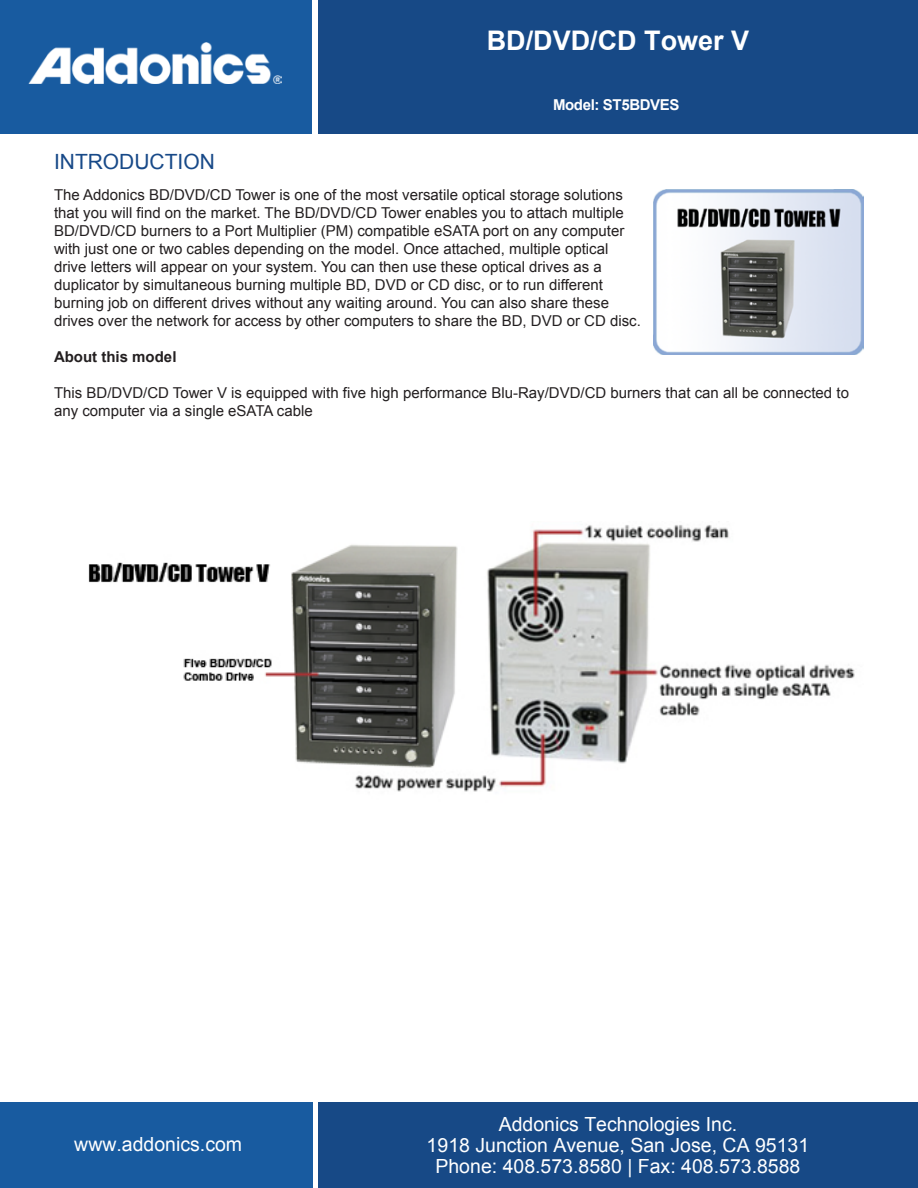
<style>
.page{position:relative;width:918px;height:1188px;background:#fff}
.page>*{position:absolute;margin:0;border:0;box-sizing:border-box;transform-origin:0 0}
.t1{font:700 27px "Arial";color:#fff}
.t2{font:21px "Arial";color:#174988}
.t3{font:19.5px/21px "Arial";color:#fff;text-align:center}
.t4{font:15px/18px "Arial";color:#231f20}
.t5{font:700 15px "Arial";color:#231f20}
.t6{font:700 15px "Arial";letter-spacing:-.025em;color:#fff}
</style>
<div class="page">
<div style="left:0;top:0;width:312px;height:134px;background:#185ba0"></div>
<div style="left:318px;top:0;width:600px;height:134px;background:#174986"></div>
<div style="left:0;top:1102px;width:312px;height:86px;background:#185ba0"></div>
<div style="left:318px;top:1102px;width:600px;height:86px;background:#174986"></div>
<img style="left:29px;top:42px;width:252px;height:42px">
<img style="left:654px;top:189px;width:210px;height:166px">
<img style="left:88px;top:525px;width:767px;height:267px">
<h1 class="t1" style="left:487px;top:22px;width:264px">BD/DVD/CD Tower V</h1>
<h2 class="t2" style="left:54px;top:148px;width:162px">INTRODUCTION</h2>
<p class="t6" style="left:553px;top:94px;width:128px">Model: ST5BDVES</p>
<p class="t4" style="left:54px;top:186px;width:588px">The Addonics BD/DVD/CD Tower is one of the most versatile optical storage solutions that you will find on the market. The BD/DVD/CD Tower enables you to attach multiple BD/DVD/CD burners to a Port Multiplier (PM) compatible eSATA port on any computer with just one or two cables depending on the model. Once attached, multiple optical drive letters will appear on your system. You can then use these optical drives as a duplicator by simultaneous burning multiple BD, DVD or CD disc, or to run different burning job on different drives without any waiting around. You can also share these drives over the network for access by other computers to share the BD, DVD or CD disc.</p>
<p class="t5" style="left:54px;top:346px;width:124px">About this model</p>
<p class="t4" style="left:54px;top:384px;width:797px">This BD/DVD/CD Tower V is equipped with five high performance Blu-Ray/DVD/CD burners that can all be connected to any computer via a single eSATA cable</p>
<h3 class="t3" style="left:74px;top:1133px;width:169px">www.addonics.com</h3>
<h3 class="t3" style="left:427px;top:1114px;width:384px">Addonics Technologies Inc.<br>1918 Junction Avenue, San Jose, CA 95131<br>Phone: 408.573.8580 | Fax: 408.573.8588</h3>
</div>
